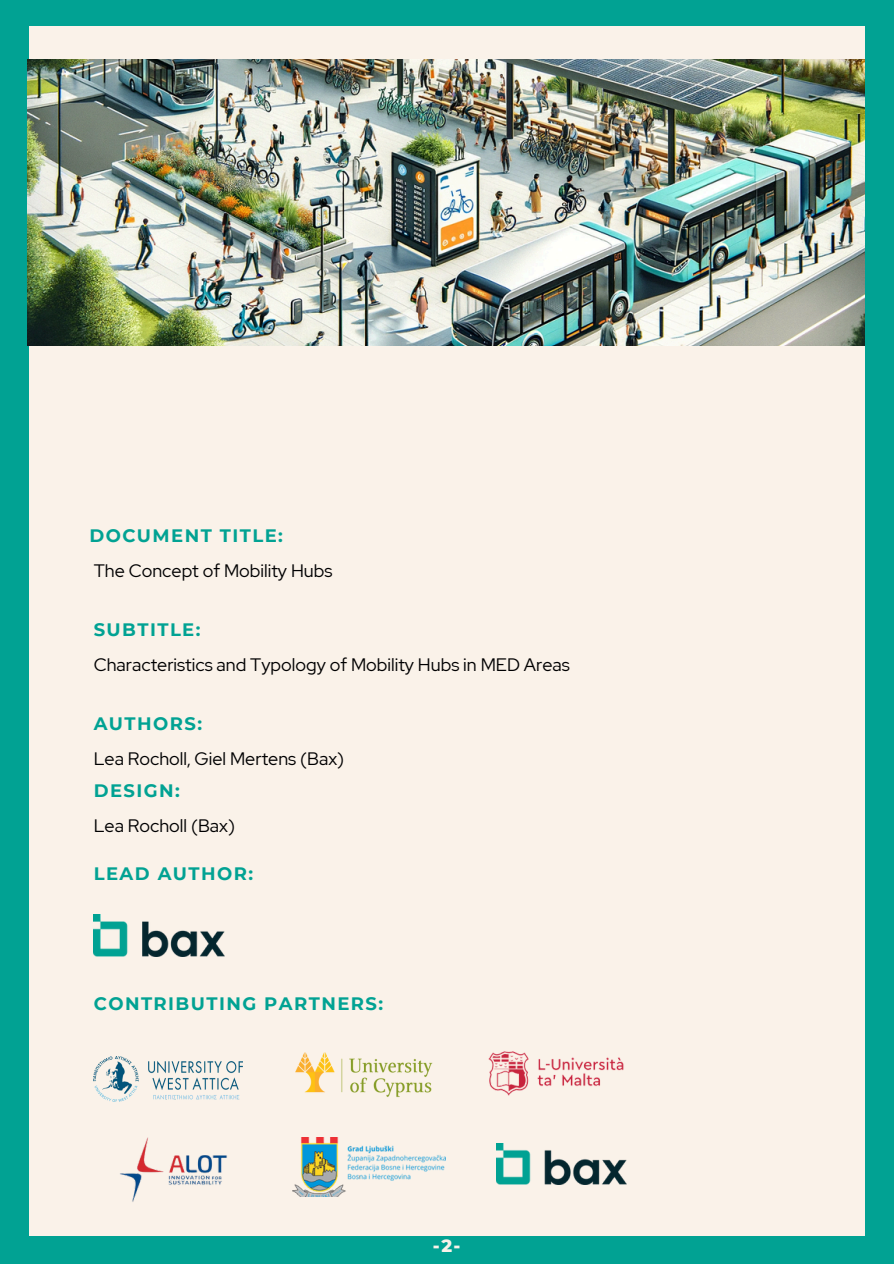
<style>
.page{position:relative;width:894px;height:1264px;background:#fff}
.page>*{position:absolute;margin:0;border:0;box-sizing:border-box;transform-origin:0 0}
.t1{font:18px "Red Hat Display";color:#000001}
.t2{font:700 18px "Montserrat";letter-spacing:.08em;color:#01a293}
.t3{font:800 18px "Montserrat";color:#faf2e9}
</style>
<div class="page">
<div style="left:0;top:0;width:893px;height:1263px;background:#01a293"></div>
<div style="left:29px;top:26px;width:835px;height:1210px;background:#faf2e9"></div>
<img style="left:94px;top:914px;width:130px;height:42px">
<img style="left:94px;top:1056px;width:148px;height:44px">
<img style="left:120px;top:1137px;width:108px;height:65px">
<img style="left:488px;top:1051px;width:136px;height:45px">
<img style="left:295px;top:1052px;width:137px;height:45px">
<img style="left:28px;top:59px;width:835px;height:286px">
<img style="left:496px;top:1143px;width:130px;height:41px">
<img style="left:293px;top:1137px;width:153px;height:59px">
<p class="t2" style="left:89px;top:524px;width:195px">DOCUMENT TITLE:</p>
<p class="t1" style="left:94px;top:559px;width:240px">The Concept of Mobility Hubs</p>
<h1 class="t2" style="left:94px;top:618px;width:108px">SUBTITLE:</h1>
<p class="t1" style="left:94px;top:652px;width:477px">Characteristics and Typology of Mobility Hubs in MED Areas</p>
<p class="t2" style="left:94px;top:713px;width:110px">AUTHORS:</p>
<p class="t1" style="left:94px;top:746px;width:252px">Lea Rocholl, Giel Mertens (Bax)</p>
<p class="t2" style="left:94px;top:780px;width:88px">DESIGN:</p>
<p class="t1" style="left:94px;top:813px;width:143px">Lea Rocholl (Bax)</p>
<p class="t2" style="left:94px;top:862px;width:161px">LEAD AUTHOR:</p>
<h1 class="t2" style="left:94px;top:992px;width:291px">CONTRIBUTING PARTNERS:</h1>
<h1 class="t3" style="left:433px;top:1234px;width:29px">-2-</h1>
</div>
